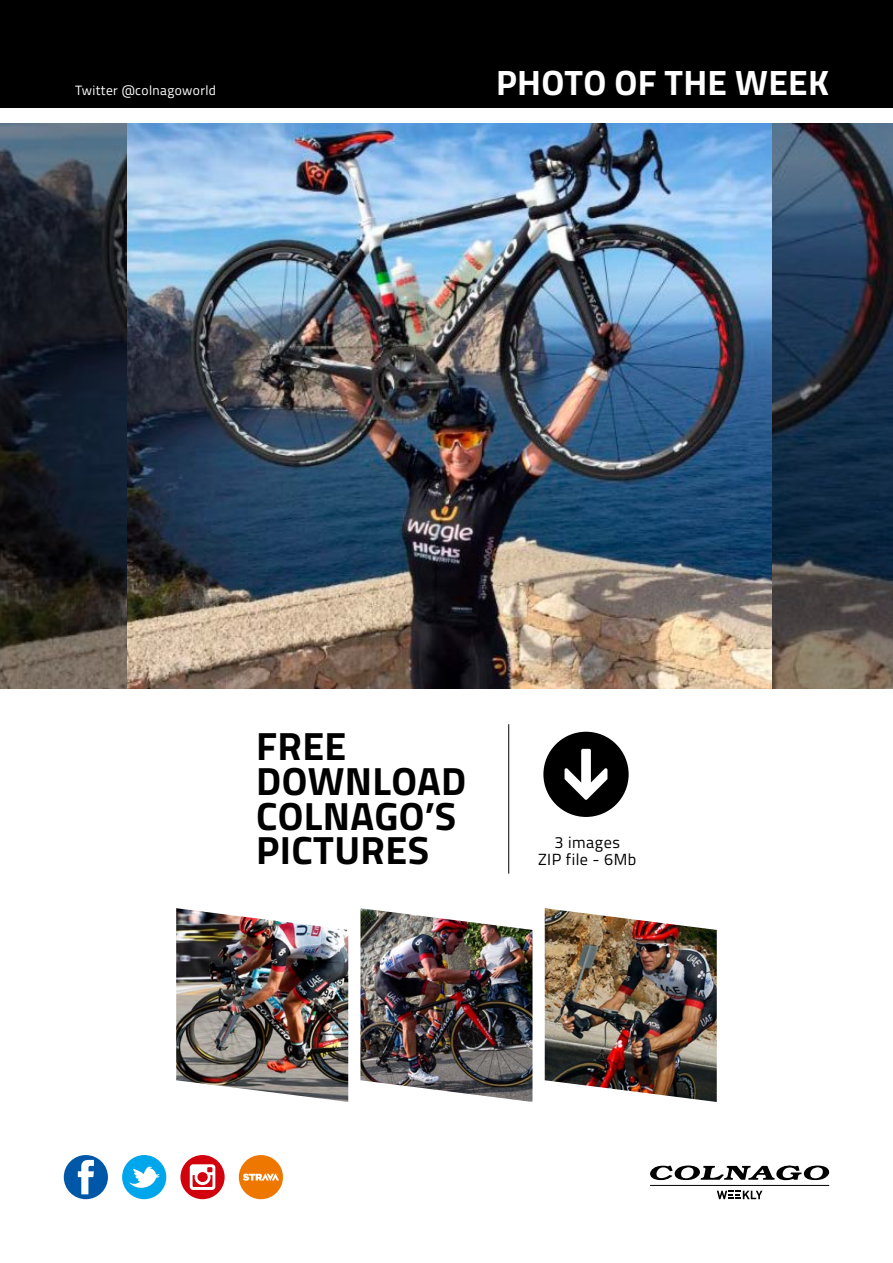
<style>
.page{position:relative;width:893px;height:1263px;background:#fff}
.page>*{position:absolute;margin:0;border:0;box-sizing:border-box;transform-origin:0 0}
.t1{font:700 39.45px/34.7px "Titillium Web";letter-spacing:.01em;color:#000}
.t2{font:700 35.25px "Titillium Web";letter-spacing:.01em;color:#fff}
.t3{font:16.2px/16.5px "Titillium Web";letter-spacing:.03em;color:#000;text-align:center}
.t4{font:13.5px "Titillium Web";letter-spacing:.03em;color:#fff}
</style>
<div class="page">
<img style="left:0;top:123px;width:893px;height:566px">
<svg style="left:64px;top:1155px;width:44px;height:44px"></svg>
<svg style="left:122px;top:1155px;width:44px;height:44px"></svg>
<svg style="left:180px;top:1155px;width:45px;height:44px"></svg>
<svg style="left:239px;top:1155px;width:44px;height:44px"></svg>
<hr style="left:650px;top:1185px;width:179px;height:1px;background:#000">
<svg style="left:650px;top:1165px;width:180px;height:15px"></svg>
<svg style="left:717px;top:1191px;width:45px;height:8px"></svg>
<img style="left:176px;top:908px;width:172px;height:194px">
<img style="left:360px;top:908px;width:172px;height:193px">
<img style="left:545px;top:908px;width:172px;height:194px">
<hr style="left:508px;top:724px;width:1px;height:150px;background:#000">
<svg style="left:543px;top:732px;width:86px;height:85px"></svg>
<img style="left:128px;top:123px;width:644px;height:566px">
<div style="left:0;top:0;width:893px;height:108px;background:#000"></div>
<p class="t4" style="left:75px;top:81px;width:142px">Twitter @colnagoworld</p>
<p class="t2" style="left:496px;top:56px;width:334px">PHOTO OF THE WEEK</p>
<p class="t1" style="left:256px;top:727px;width:212px">FREE<br>DOWNLOAD<br>COLNAGO’S<br>PICTURES</p>
<p class="t3" style="left:538px;top:834px;width:100px">3 images<br>ZIP file - 6Mb</p>
</div>
